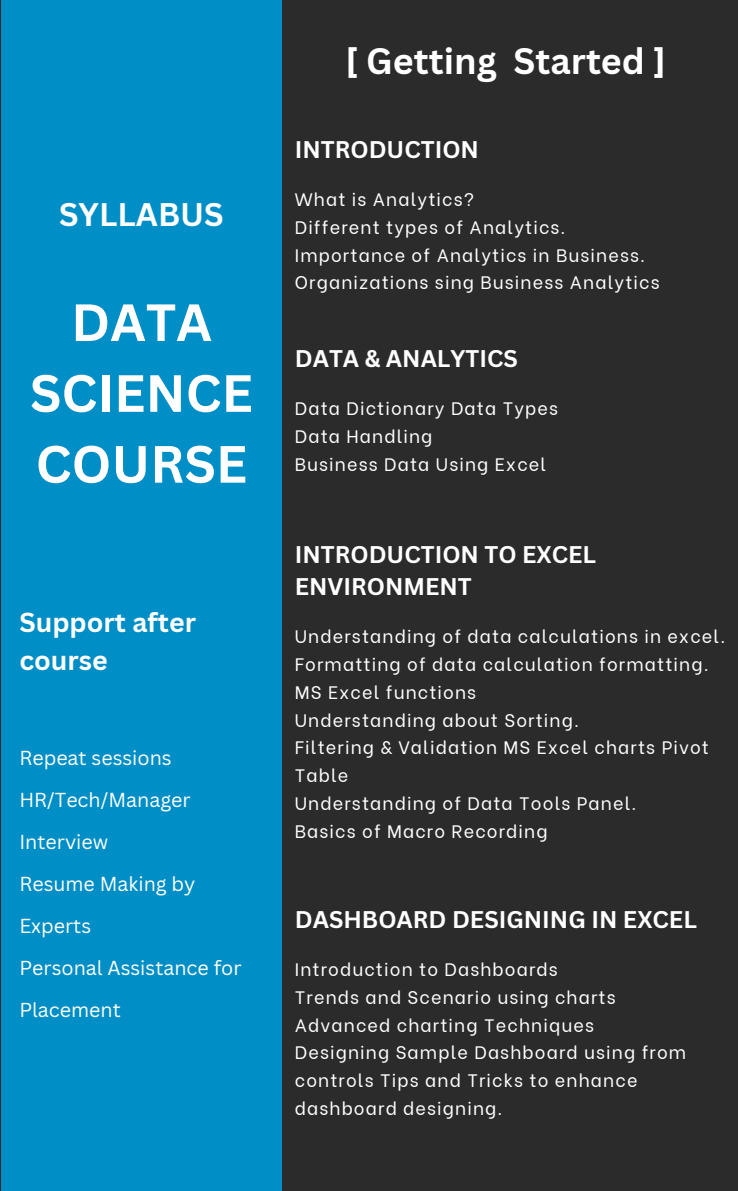
<style>
.page{position:relative;width:738px;height:1191px;background:#fff}
.page>*{position:absolute;margin:0;border:0;box-sizing:border-box;transform-origin:0 0}
.t1{font:700 51.2px/70.8px "Canva Sans";color:#fff;text-align:center}
.t2{font:700 35.7px "Canva Sans";color:#fff}
.t3{font:700 31.8px "Canva Sans";color:#fff}
.t4{font:700 26.7px/37.5px "Canva Sans";color:#fff}
.t5{font:700 23.5px/32.7px "Canva Sans";color:#fff}
.t6{font:19.7px/42px "Canva Sans";color:#fff}
.t7{font:18px/27.8px "Be Vietnam";letter-spacing:.065em;color:#fff}
</style>
<div class="page">
<div style="left:0;top:0;width:737px;height:1190px;background:#2b2b2b"></div>
<div style="left:1px;top:0;width:280px;height:1190px;background:#008ec6"></div>
<p class="t3" style="left:59px;top:191px;width:166px">SYLLABUS</p>
<p class="t1" style="left:30px;top:286px;width:224px">DATA<br>SCIENCE<br>COURSE</p>
<p class="t4" style="left:19px;top:603px;width:178px">Support after course</p>
<p class="t6" style="left:19px;top:736px;width:154px">Repeat sessions</p>
<p class="t6" style="left:19px;top:778px;width:173px">HR/Tech/Manager<br>Interview</p>
<p class="t6" style="left:19px;top:862px;width:177px">Resume Making by<br>Experts</p>
<p class="t6" style="left:19px;top:946px;width:224px">Personal Assistance for<br>Placement</p>
<p class="t2" style="left:345px;top:36px;width:322px">[ Getting Started ]</p>
<p class="t5" style="left:294px;top:132px;width:185px">INTRODUCTION</p>
<p class="t7" style="left:294px;top:184px;width:181px">What is Analytics?</p>
<p class="t7" style="left:294px;top:211px;width:272px">Different types of Analytics.</p>
<p class="t7" style="left:294px;top:239px;width:351px">Importance of Analytics in Business.</p>
<p class="t7" style="left:294px;top:267px;width:366px">Organizations sing Business Analytics</p>
<p class="t5" style="left:294px;top:342px;width:224px">DATA &amp; ANALYTICS</p>
<p class="t7" style="left:294px;top:393px;width:265px">Data Dictionary Data Types</p>
<p class="t7" style="left:294px;top:420px;width:139px">Data Handling</p>
<p class="t7" style="left:294px;top:448px;width:253px">Business Data Using Excel</p>
<p class="t5" style="left:294px;top:537px;width:302px">INTRODUCTION TO EXCEL<br>ENVIRONMENT</p>
<p class="t7" style="left:294px;top:621px;width:431px">Understanding of data calculations in excel.</p>
<p class="t7" style="left:294px;top:648px;width:415px">Formatting of data calculation formatting.</p>
<p class="t7" style="left:294px;top:676px;width:183px">MS Excel functions</p>
<p class="t7" style="left:294px;top:704px;width:285px">Understanding about Sorting.</p>
<p class="t7" style="left:294px;top:732px;width:415px">Filtering &amp; Validation MS Excel charts Pivot<br>Table</p>
<p class="t7" style="left:294px;top:787px;width:343px">Understanding of Data Tools Panel.</p>
<p class="t7" style="left:294px;top:815px;width:254px">Basics of Macro Recording</p>
<p class="t5" style="left:294px;top:902px;width:403px">DASHBOARD DESIGNING IN EXCEL</p>
<p class="t7" style="left:294px;top:953px;width:264px">Introduction to Dashboards</p>
<p class="t7" style="left:294px;top:981px;width:322px">Trends and Scenario using charts</p>
<p class="t7" style="left:294px;top:1009px;width:300px">Advanced charting Techniques</p>
<p class="t7" style="left:294px;top:1036px;width:392px">Designing Sample Dashboard using from</p>
<p class="t7" style="left:294px;top:1064px;width:344px">controls Tips and Tricks to enhance dashboard designing.</p>
</div>
